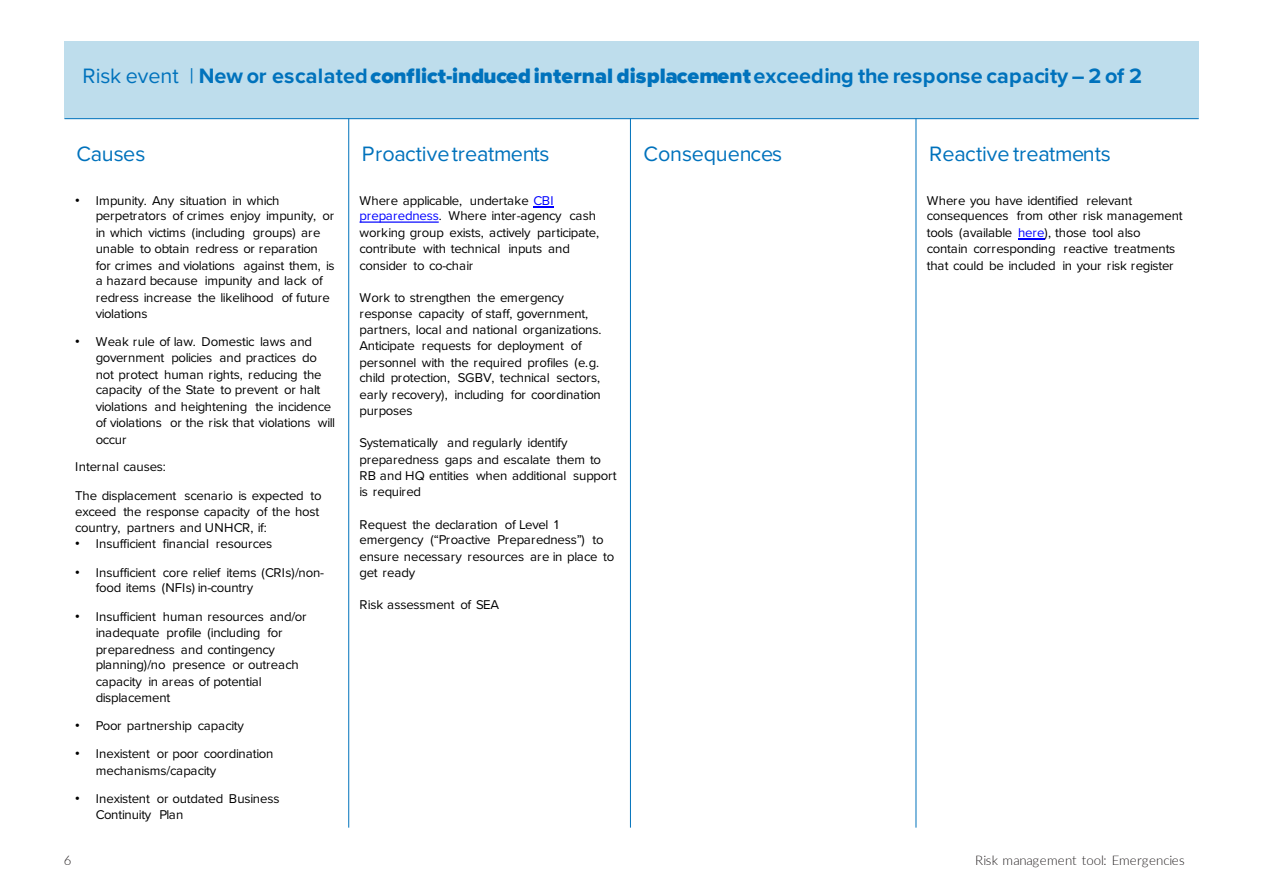
<style>
.page{position:relative;width:1264px;height:893px;background:#fff}
.page>*{position:absolute;margin:0;border:0;box-sizing:border-box;transform-origin:0 0}
.t1{font:700 21.6px "Proxima Nova";color:#0072bc}
.t2{font:21.6px "Proxima Nova";letter-spacing:-.01em;color:#0072bc}
.t3{font:13.2px/16px "Proxima Nova";letter-spacing:-.02em;color:#000}
.t4{font:300 13.2px "Lato";letter-spacing:.015em;color:#231f20}
.s1{font-weight:400}
.s2{font-weight:900}
.s3{font-family:"Arial"}
.s4{color:#00f}
</style>
<div class="page">
<div style="left:64px;top:42px;width:1134px;height:77px;background:#beddec"></div>
<hr style="left:348px;top:118px;width:1px;height:709px;background:#0072bc">
<hr style="left:630px;top:118px;width:1px;height:709px;background:#0072bc">
<hr style="left:915px;top:118px;width:1px;height:709px;background:#0072bc">
<hr style="left:64px;top:118px;width:1134px;height:1px;background:#0072bc">
<svg style="left:533px;top:206px;width:21px;height:1px"></svg>
<svg style="left:359px;top:221px;width:80px;height:2px"></svg>
<svg style="left:1018px;top:238px;width:26px;height:1px"></svg>
<p class="t1" style="left:82px;top:63px;width:1061px"><span class="s1">Risk event |</span> New or escalated <span class="s2">conflict-induced internal displacement</span> exceeding the response capacity – 2 of 2</p>
<p class="t2" style="left:76px;top:141px;width:70px">Causes</p>
<p class="t2" style="left:362px;top:141px;width:189px">Proactive treatments</p>
<p class="t2" style="left:643px;top:141px;width:140px">Consequences</p>
<p class="t2" style="left:929px;top:141px;width:183px">Reactive treatments</p>
<p class="t3" style="left:96px;top:192px;width:240px;text-indent:-20px"><span class="s3">•</span> Impunity. Any situation in which perpetrators of crimes enjoy impunity, or in which victims (including groups) are unable to obtain redress or reparation for crimes and violations against them, is a hazard because impunity and lack of redress increase the likelihood of future violations</p>
<p class="t3" style="left:96px;top:334px;width:241px;text-indent:-20px"><span class="s3">•</span> Weak rule of law. Domestic laws and government policies and practices do not protect human rights, reducing the capacity of the State to prevent or halt violations and heightening the incidence of violations or the risk that violations will occur</p>
<p class="t3" style="left:75px;top:459px;width:92px">Internal causes:</p>
<p class="t3" style="left:75px;top:488px;width:248px">The displacement scenario is expected to exceed the response capacity of the host country, partners and UNHCR, if:</p>
<p class="t3" style="left:75px;top:536px;width:198px"><span class="s3">•</span> Insufficient financial resources</p>
<p class="t3" style="left:96px;top:565px;width:230px;line-height:15.6px;text-indent:-20px"><span class="s3">•</span> Insufficient core relief items (CRIs)/non&shy;food items (NFIs) in-country</p>
<p class="t3" style="left:96px;top:609px;width:212px;text-indent:-20px"><span class="s3">•</span> Insufficient human resources and/or inadequate profile (including for preparedness and contingency planning)/no presence or outreach capacity in areas of potential displacement</p>
<p class="t3" style="left:75px;top:718px;width:170px"><span class="s3">•</span> Poor partnership capacity</p>
<p class="t3" style="left:96px;top:745px;width:179px;line-height:16.8px;text-indent:-20px"><span class="s3">•</span> Inexistent or poor coordination mechanisms/capacity</p>
<p class="t3" style="left:96px;top:790px;width:185px;line-height:16.8px;text-indent:-20px"><span class="s3">•</span> Inexistent or outdated Business<br>Continuity Plan</p>
<p class="t3" style="left:359px;top:193px;width:238px;line-height:15.5px">Where applicable, undertake <span class="s4">CBI preparedness</span>. Where inter-agency cash</p>
<p class="t3" style="left:359px;top:225px;width:241px">working group exists, actively participate, contribute with technical inputs and consider to co-chair</p>
<p class="t3" style="left:359px;top:290px;width:243px">Work to strengthen the emergency response capacity of staff, government, partners, local and national organizations.<br>Anticipate requests for deployment of personnel with the required profiles (e.g. child protection, SGBV, technical sectors, early recovery), including for coordination purposes</p>
<p class="t3" style="left:359px;top:435px;width:259px">Systematically and regularly identify preparedness gaps and escalate them to RB and HQ entities when additional support is required</p>
<p class="t3" style="left:359px;top:517px;width:256px">Request the declaration of Level 1 emergency (“Proactive Preparedness”) to ensure necessary resources are in place to get ready</p>
<p class="t3" style="left:359px;top:597px;width:141px">Risk assessment of SEA</p>
<p class="t3" style="left:927px;top:193px;width:257px">Where you have identified relevant consequences from other risk management tools (available <span class="s4">here</span>), those tool also contain corresponding reactive treatments</p>
<p class="t3" style="left:927px;top:257px;width:248px">that could be included in your risk register</p>
<p class="t4" style="left:64px;top:851px;width:9px">6</p>
<p class="t4" style="left:975px;top:851px;width:211px">Risk management tool: Emergencies</p>
</div>
